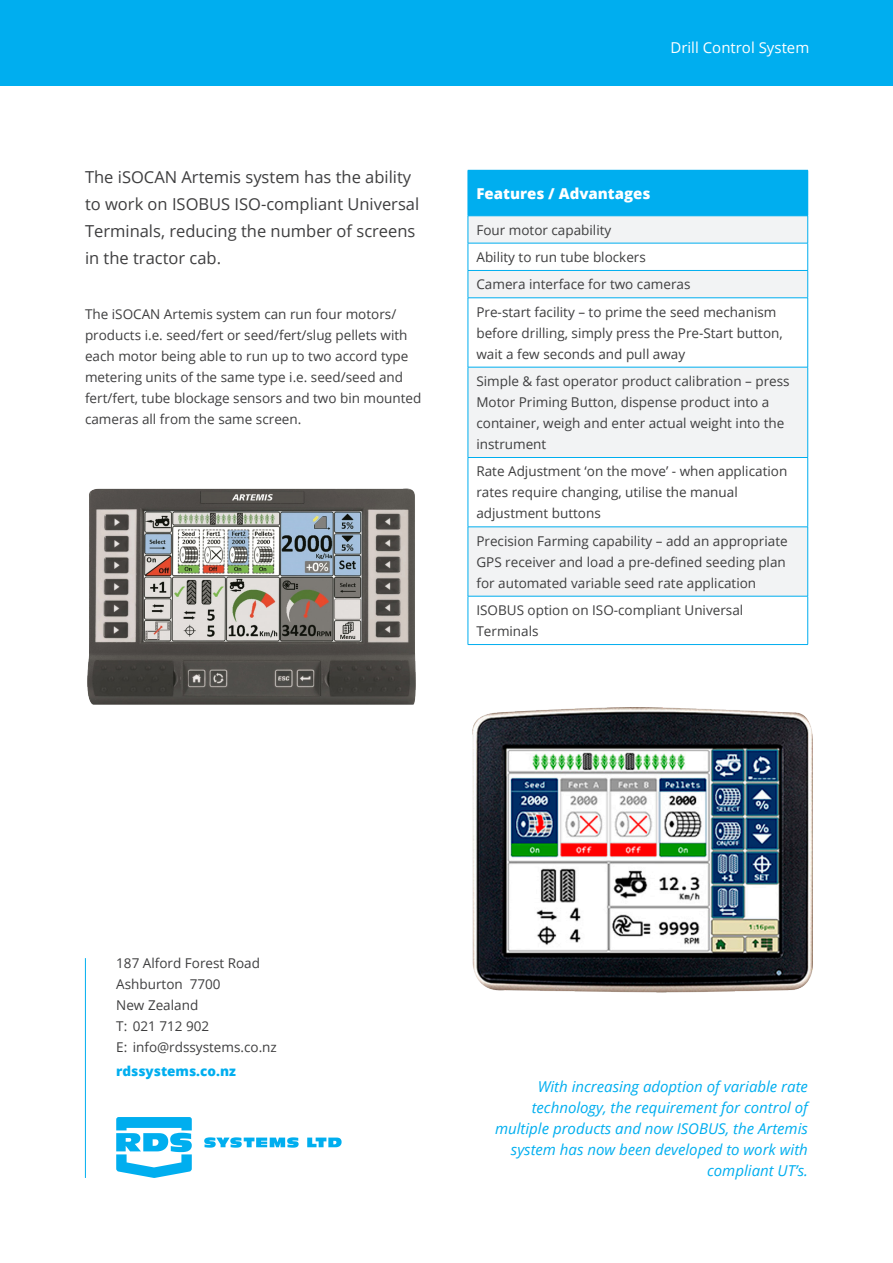
<style>
.page{position:relative;width:893px;height:1263px;background:#fff}
.page>*{position:absolute;margin:0;border:0;box-sizing:border-box;transform-origin:0 0}
.t1{font:16.5px/27px "Open Sans";color:#3e3e3f}
.t2{font:italic 15px/21px "Open Sans";color:#00aeef;text-align:right}
.t3{font:800 15px "Open Sans";color:#fff}
.t4{font:15px "Open Sans";color:#fff}
.t5{font:13.5px/21px "Open Sans";color:#3e3e3f}
.t6{font:800 13.5px "Open Sans";color:#00aeef}
</style>
<div class="page">
<div style="left:0;top:0;width:893px;height:85px;background:#00aeef"></div>
<div style="left:468px;top:170px;width:340px;height:46px;background:#00aeef"></div>
<svg style="left:469px;top:217px;width:338px;height:379px;fill:#f2f3f4"></svg>
<hr style="left:468px;top:216px;width:340px;height:1px;background:#00aeef">
<hr style="left:468px;top:243px;width:340px;height:1px;background:#00aeef">
<hr style="left:468px;top:270px;width:340px;height:1px;background:#00aeef">
<svg style="left:468px;top:216px;width:1px;height:82px"></svg>
<svg style="left:807px;top:216px;width:1px;height:82px"></svg>
<hr style="left:468px;top:298px;width:340px;height:1px;background:#00aeef">
<hr style="left:468px;top:298px;width:1px;height:69px;background:#00aeef">
<hr style="left:807px;top:298px;width:1px;height:69px;background:#00aeef">
<hr style="left:468px;top:367px;width:340px;height:1px;background:#00aeef">
<hr style="left:468px;top:367px;width:1px;height:90px;background:#00aeef">
<hr style="left:807px;top:367px;width:1px;height:90px;background:#00aeef">
<hr style="left:468px;top:457px;width:340px;height:1px;background:#00aeef">
<hr style="left:468px;top:458px;width:1px;height:69px;background:#00aeef">
<hr style="left:807px;top:458px;width:1px;height:69px;background:#00aeef">
<hr style="left:468px;top:527px;width:340px;height:1px;background:#00aeef">
<hr style="left:468px;top:527px;width:1px;height:69px;background:#00aeef">
<hr style="left:807px;top:527px;width:1px;height:69px;background:#00aeef">
<hr style="left:468px;top:596px;width:340px;height:1px;background:#00aeef">
<hr style="left:468px;top:596px;width:1px;height:48px;background:#00aeef">
<hr style="left:807px;top:596px;width:1px;height:48px;background:#00aeef">
<hr style="left:468px;top:644px;width:340px;height:1px;background:#00aeef">
<svg style="left:204px;top:1137px;width:138px;height:11px"></svg>
<svg style="left:116px;top:1117px;width:76px;height:61px"></svg>
<hr style="left:85px;top:958px;width:1px;height:220px;background:#00aeef">
<img style="left:472px;top:707px;width:340px;height:286px">
<img style="left:87px;top:488px;width:329px;height:217px">
<p class="t1" style="left:85px;top:163px;width:336px">The iSOCAN Artemis system has the ability to work on ISOBUS ISO-compliant Universal Terminals, reducing the number of screens in the tractor cab.</p>
<p class="t5" style="left:85px;top:303px;width:338px">The iSOCAN Artemis system can run four motors/ products i.e. seed/fert or seed/fert/slug pellets with each motor being able to run up to two accord type metering units of the same type i.e. seed/seed and fert/fert, tube blockage sensors and two bin mounted cameras all from the same screen.</p>
<p class="t4" style="left:670px;top:37px;width:140px">Drill Control System</p>
<p class="t3" style="left:476px;top:182px;width:176px">Features / Advantages</p>
<p class="t5" style="left:476px;top:219px;width:136px">Four motor capability</p>
<p class="t5" style="left:476px;top:246px;width:171px">Ability to run tube blockers</p>
<p class="t5" style="left:476px;top:274px;width:216px">Camera interface for two cameras</p>
<p class="t5" style="left:476px;top:301px;width:308px">Pre-start facility – to prime the seed mechanism before drilling, simply press the Pre-Start button, wait a few seconds and pull away</p>
<p class="t5" style="left:476px;top:370px;width:315px">Simple &amp; fast operator product calibration – press Motor Priming Button, dispense product into a container, weigh and enter actual weight into the instrument</p>
<p class="t5" style="left:476px;top:461px;width:312px">Rate Adjustment ‘on the move’ - when application rates require changing, utilise the manual adjustment buttons</p>
<p class="t5" style="left:476px;top:530px;width:313px">Precision Farming capability – add an appropriate<br>GPS receiver and load a pre-defined seeding plan for automated variable seed rate application</p>
<p class="t5" style="left:476px;top:599px;width:268px">ISOBUS option on ISO-compliant Universal<br>Terminals</p>
<p class="t5" style="left:116px;top:953px;width:162px">187 Alford Forest Road<br>Ashburton 7700<br>New Zealand<br>T: 021 712 902<br>E: info@rdssystems.co.nz</p>
<p class="t6" style="left:116px;top:1061px;width:121px">rdssystems.co.nz</p>
<p class="t2" style="left:495px;top:1075px;width:314px">With increasing adoption of variable rate technology, the requirement for control of multiple products and now ISOBUS, the Artemis system has now been developed to work with compliant UT’s.</p>
</div>
